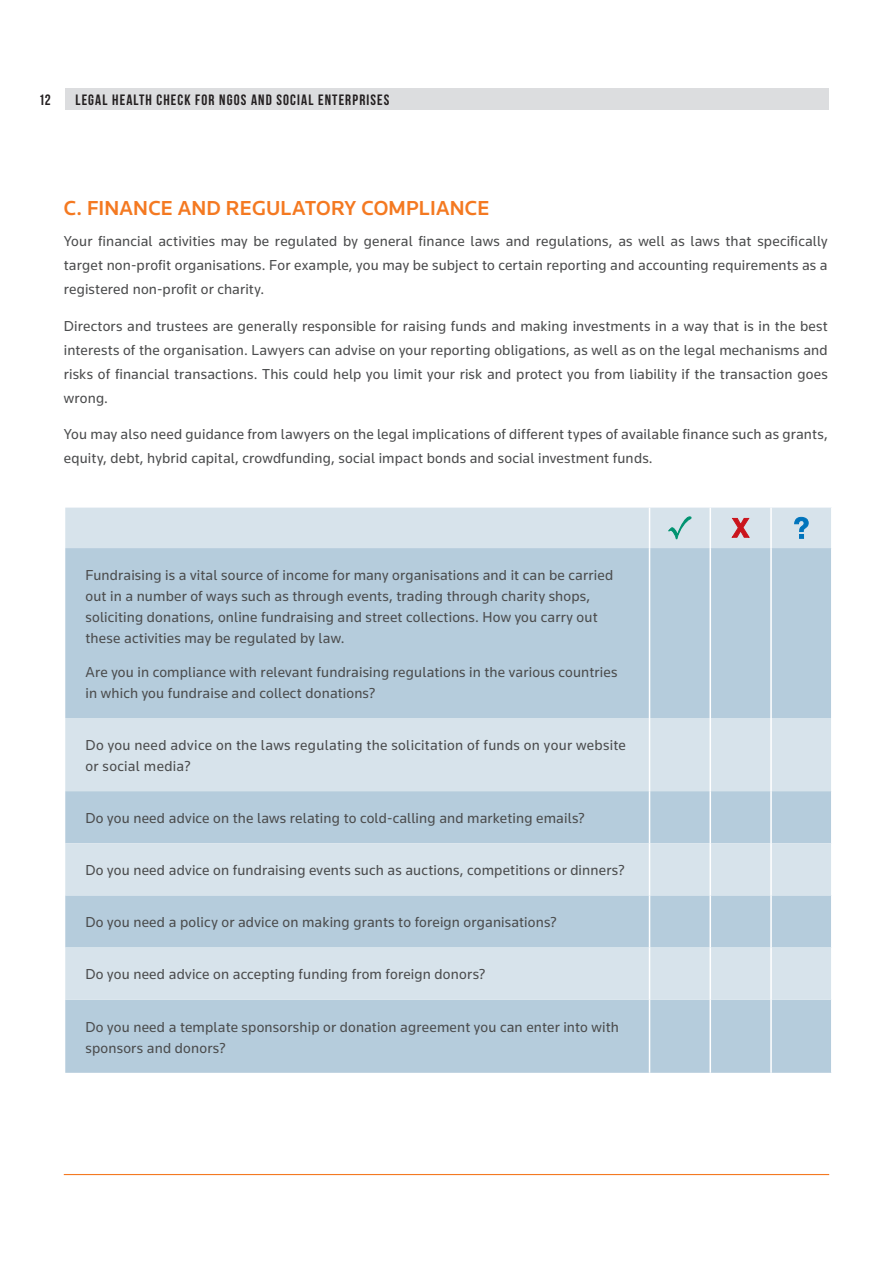
<style>
.page{position:relative;width:893px;height:1263px;background:#fff}
.page>*{position:absolute;margin:0;border:0;box-sizing:border-box;transform-origin:0 0}
.t1{font:500 21px "Knowledge";letter-spacing:.01em;color:#f47921}
.t2{font:15px/24px "Knowledge";letter-spacing:.01em;color:#4b4c4d}
.t3{font:700 15px "Bebas Neue";letter-spacing:.075em;color:#231f20}
</style>
<div class="page">
<hr style="left:64px;top:1174px;width:765px;height:1px;background:#f47921">
<div style="left:65px;top:88px;width:764px;height:22px;background:#dcdddf"></div>
<div style="left:65px;top:548px;width:766px;height:525px;background:#b5ccdc"></div>
<svg style="left:65px;top:718px;width:766px;height:282px;fill:#d7e3eb"></svg>
<hr style="left:649px;top:548px;width:1px;height:170px;background:#fff">
<hr style="left:709px;top:548px;width:2px;height:170px;background:#fff">
<hr style="left:770px;top:548px;width:2px;height:170px;background:#fff">
<hr style="left:649px;top:718px;width:1px;height:73px;background:#fff">
<hr style="left:709px;top:718px;width:2px;height:73px;background:#fff">
<hr style="left:770px;top:718px;width:2px;height:73px;background:#fff">
<hr style="left:649px;top:791px;width:1px;height:52px;background:#fff">
<hr style="left:709px;top:791px;width:2px;height:52px;background:#fff">
<hr style="left:770px;top:791px;width:2px;height:52px;background:#fff">
<hr style="left:649px;top:843px;width:1px;height:52px;background:#fff">
<hr style="left:709px;top:843px;width:2px;height:52px;background:#fff">
<hr style="left:770px;top:843px;width:2px;height:52px;background:#fff">
<hr style="left:649px;top:895px;width:1px;height:52px;background:#fff">
<hr style="left:709px;top:895px;width:2px;height:52px;background:#fff">
<hr style="left:770px;top:895px;width:2px;height:52px;background:#fff">
<hr style="left:649px;top:947px;width:1px;height:53px;background:#fff">
<hr style="left:709px;top:947px;width:2px;height:53px;background:#fff">
<hr style="left:770px;top:947px;width:2px;height:53px;background:#fff">
<hr style="left:649px;top:1000px;width:1px;height:73px;background:#fff">
<hr style="left:709px;top:1000px;width:2px;height:73px;background:#fff">
<hr style="left:770px;top:1000px;width:2px;height:73px;background:#fff">
<div style="left:65px;top:508px;width:766px;height:40px;background:#d7e3eb"></div>
<p class="t3" style="left:39px;top:91px;width:14px">12</p>
<p class="t3" style="left:75px;top:91px;width:315px">LEGAL HEALTH CHECK FOR NGOS AND SOCIAL ENTERPRISES</p>
<h1 class="t1" style="left:64px;top:195px;width:427px">C. FINANCE AND REGULATORY COMPLIANCE</h1>
<p class="t2" style="left:64px;top:229px;width:765px;text-align:justify">Your financial activities may be regulated by general finance laws and regulations, as well as laws that specifically target non-profit organisations. For example, you may be subject to certain reporting and accounting requirements as a registered non-profit or charity.</p>
<p class="t2" style="left:64px;top:313px;width:765px;text-align:justify">Directors and trustees are generally responsible for raising funds and making investments in a way that is in the best interests of the organisation. Lawyers can advise on your reporting obligations, as well as on the legal mechanisms and risks of financial transactions. This could help you limit your risk and protect you from liability if the transaction goes wrong.</p>
<p class="t2" style="left:64px;top:422px;width:765px">You may also need guidance from lawyers on the legal implications of different types of available finance such as grants, equity, debt, hybrid capital, crowdfunding, social impact bonds and social investment funds.</p>
<p class="t2" style="left:86px;top:564px;width:529px;line-height:21px">Fundraising is a vital source of income for many organisations and it can be carried out in a number of ways such as through events, trading through charity shops, soliciting donations, online fundraising and street collections. How you carry out these activities may be regulated by law.</p>
<p class="t2" style="left:86px;top:661px;width:533px;line-height:21px">Are you in compliance with relevant fundraising regulations in the various countries in which you fundraise and collect donations?</p>
<p class="t2" style="left:86px;top:734px;width:542px;line-height:21px">Do you need advice on the laws regulating the solicitation of funds on your website or social media?</p>
<p class="t2" style="left:86px;top:806px;width:501px">Do you need advice on the laws relating to cold-calling and marketing emails?</p>
<p class="t2" style="left:86px;top:858px;width:541px">Do you need advice on fundraising events such as auctions, competitions or dinners?</p>
<p class="t2" style="left:86px;top:910px;width:473px">Do you need a policy or advice on making grants to foreign organisations?</p>
<p class="t2" style="left:86px;top:962px;width:401px">Do you need advice on accepting funding from foreign donors?</p>
<p class="t2" style="left:86px;top:1016px;width:535px;line-height:21px">Do you need a template sponsorship or donation agreement you can enter into with sponsors and donors?</p>
</div>
